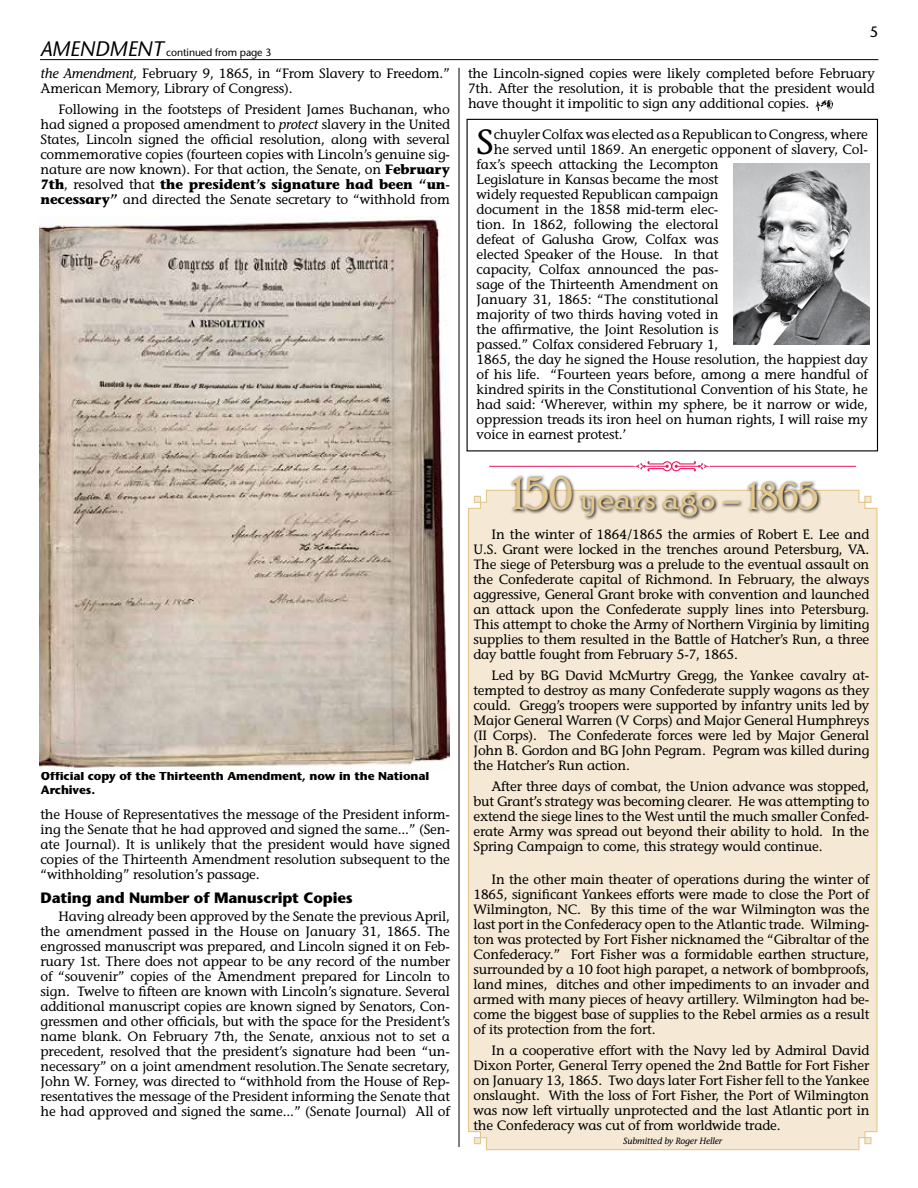
<style>
.page{position:relative;width:918px;height:1188px;background:#fff}
.page>*{position:absolute;margin:0;border:0;box-sizing:border-box;transform-origin:0 0}
.t1{font:37.5px "Poor Richard";letter-spacing:.01em;color:#e4c78d}
.t2{font:34.95px "Stone Informal";color:#000}
.t3{font:700 15px "Stone Sans";letter-spacing:-.01em;color:#000}
.t4{font:15px "Stone Sans";color:#000}
.t5{font:13.5px/15px "Stone Informal";letter-spacing:-.01em;color:#000;text-align:justify}
.t6{font:700 12px/13.5px "Stone Sans";letter-spacing:-.01em;color:#000}
.t7{font:10.5px "Stone Sans";letter-spacing:-.01em;color:#000}
.t8{font:italic 9px "Stone Informal";letter-spacing:-.01em;color:#000}
.s1{font-style:italic;font-size:21px}
.s2{font-style:italic}
.s3{font-weight:700}
.s4{font-size:45px}
</style>
<div class="page">
<div style="left:468px;top:489px;width:410px;height:662px;background:#f5e9d5"></div>
<svg style="left:510px;top:475px;width:312px;height:45px"></svg>
<svg style="left:634px;top:461px;width:76px;height:10px"></svg>
<hr style="left:489px;top:466px;width:145px;height:1px;background:#ed145b">
<hr style="left:710px;top:466px;width:146px;height:1px;background:#ed145b">
<div style="left:467px;top:119px;width:411px;height:332px;border:1px solid #000"></div>
<hr style="left:40px;top:59px;width:838px;height:1px;background:#000">
<img style="left:734px;top:163px;width:135px;height:182px">
<img style="left:40px;top:216px;width:409px;height:554px">
<hr style="left:459px;top:68px;width:1px;height:1079px;background:#000">
<img style="left:815px;top:99px;width:17px;height:12px">
<p class="t7" style="left:40px;top:46px;width:233px"><span class="s1">AMENDMENT</span> continued from page 3</p>
<p class="t5" style="left:40px;top:66px;width:411px"><span class="s2">the Amendment,</span> February 9, 1865, in “From Slavery to Freedom.”<br>American Memory, Library of Congress).</p>
<p class="t5" style="left:41px;top:102px;width:411px;text-indent:18px">Following in the footsteps of President James Buchanan, who had signed a proposed amendment to <span class="s2">protect</span> slavery in the United States, Lincoln signed the official resolution, along with several commemorative copies (fourteen copies with Lincoln’s genuine sig&shy;nature are now known). For that action, the Senate, on <span class="s3">February 7th</span>, resolved that <span class="s3">the president’s signature had been “un&shy;necessary”</span> and directed the Senate secretary to “withhold from</p>
<p class="t6" style="left:41px;top:769px;width:390px">Official copy of the Thirteenth Amendment, now in the National<br>Archives.</p>
<p class="t5" style="left:41px;top:807px;width:411px">the House of Representatives the message of the President inform&shy;ing the Senate that he had approved and signed the same...” (Sen&shy;ate Journal). It is unlikely that the president would have signed copies of the Thirteenth Amendment resolution subsequent to the “withholding” resolution’s passage.</p>
<p class="t3" style="left:40px;top:889px;width:314px">Dating and Number of Manuscript Copies</p>
<p class="t5" style="left:40px;top:909px;width:411px;text-indent:18px">Having already been approved by the Senate the previous April, the amendment passed in the House on January 31, 1865. The engrossed manuscript was prepared, and Lincoln signed it on Feb&shy;ruary 1st. There does not appear to be any record of the number of “souvenir” copies of the Amendment prepared for Lincoln to sign. Twelve to fifteen are known with Lincoln’s signature. Several additional manuscript copies are known signed by Senators, Con&shy;gressmen and other officials, but with the space for the President’s name blank. On February 7th, the Senate, anxious not to set a precedent, resolved that the president’s signature had been “un&shy;necessary” on a joint amendment resolution.The Senate secretary, John W. Forney, was directed to “withhold from the House of Rep&shy;resentatives the message of the President informing the Senate that he had approved and signed the same...” (Senate Journal) All of</p>
<p class="t4" style="left:870px;top:23px;width:10px">5</p>
<p class="t5" style="left:468px;top:66px;width:408px">the Lincoln-signed copies were likely completed before February 7th. After the resolution, it is probable that the president would have thought it impolitic to sign any additional copies.</p>
<h2 class="t2" style="left:477px;top:121px;width:19px">S</h2>
<p class="t5" style="left:494px;top:127px;width:376px">chuyler Colfax was elected as a Republican to Congress, where</p>
<p class="t5" style="left:494px;top:142px;width:376px">he served until 1869. An energetic opponent of slavery, Col-</p>
<p class="t5" style="left:477px;top:157px;width:243px">fax’s speech attacking the Lecompton</p>
<p class="t5" style="left:477px;top:172px;width:243px">Legislature in Kansas became the most</p>
<p class="t5" style="left:477px;top:187px;width:243px">widely requested Republican campaign</p>
<p class="t5" style="left:477px;top:202px;width:243px">document in the 1858 mid-term elec-</p>
<p class="t5" style="left:477px;top:217px;width:243px">tion. In 1862, following the electoral</p>
<p class="t5" style="left:477px;top:232px;width:243px">defeat of Galusha Grow, Colfax was</p>
<p class="t5" style="left:477px;top:247px;width:243px">elected Speaker of the House. In that</p>
<p class="t5" style="left:477px;top:262px;width:243px">capacity, Colfax announced the pas-</p>
<p class="t5" style="left:477px;top:277px;width:243px">sage of the Thirteenth Amendment on</p>
<p class="t5" style="left:477px;top:292px;width:243px">January 31, 1865: “The constitutional</p>
<p class="t5" style="left:477px;top:307px;width:243px">majority of two thirds having voted in</p>
<p class="t5" style="left:477px;top:322px;width:243px">the affirmative, the Joint Resolution is</p>
<p class="t5" style="left:477px;top:337px;width:243px">passed.” Colfax considered February 1,</p>
<p class="t5" style="left:477px;top:352px;width:393px">1865, the day he signed the House resolution, the happiest day</p>
<p class="t5" style="left:477px;top:367px;width:393px">of his life. “Fourteen years before, among a mere handful of</p>
<p class="t5" style="left:477px;top:382px;width:393px">kindred spirits in the Constitutional Convention of his State, he</p>
<p class="t5" style="left:477px;top:397px;width:393px">had said: ‘Wherever, within my sphere, be it narrow or wide,</p>
<p class="t5" style="left:477px;top:412px;width:393px">oppression treads its iron heel on human rights, I will raise my</p>
<p class="t5" style="left:477px;top:427px;width:151px">voice in earnest protest.’</p>
<h1 class="t1" style="left:511px;top:475px;width:308px"><span class="s4">150</span> years ago – 1865</h1>
<p class="t5" style="left:473px;top:527px;width:398px;text-indent:18px">In the winter of 1864/1865 the armies of Robert E. Lee and U.S. Grant were locked in the trenches around Petersburg, VA.<br>The siege of Petersburg was a prelude to the eventual assault on the Confederate capital of Richmond. In February, the always aggressive, General Grant broke with convention and launched an attack upon the Confederate supply lines into Petersburg.<br>This attempt to choke the Army of Northern Virginia by limiting supplies to them resulted in the Battle of Hatcher’s Run, a three day battle fought from February 5-7, 1865.</p>
<p class="t5" style="left:473px;top:668px;width:398px;text-indent:18px">Led by BG David McMurtry Gregg, the Yankee cavalry at&shy;tempted to destroy as many Confederate supply wagons as they could. Gregg’s troopers were supported by infantry units led by Major General Warren (V Corps) and Major General Humphreys (II Corps). The Confederate forces were led by Major General John B. Gordon and BG John Pegram. Pegram was killed during the Hatcher’s Run action.</p>
<p class="t5" style="left:473px;top:779px;width:398px;text-indent:18px">After three days of combat, the Union advance was stopped, but Grant’s strategy was becoming clearer. He was attempting to extend the siege lines to the West until the much smaller Confed&shy;erate Army was spread out beyond their ability to hold. In the Spring Campaign to come, this strategy would continue.</p>
<p class="t5" style="left:473px;top:872px;width:398px;text-indent:18px">In the other main theater of operations during the winter of 1865, significant Yankees efforts were made to close the Port of Wilmington, NC. By this time of the war Wilmington was the last port in the Confederacy open to the Atlantic trade. Wilming&shy;ton was protected by Fort Fisher nicknamed the “Gibraltar of the Confederacy.” Fort Fisher was a formidable earthen structure, surrounded by a 10 foot high parapet, a network of bombproofs, land mines, ditches and other impediments to an invader and armed with many pieces of heavy artillery. Wilmington had be&shy;come the biggest base of supplies to the Rebel armies as a result of its protection from the fort.</p>
<p class="t5" style="left:473px;top:1043px;width:398px;text-indent:18px">In a cooperative effort with the Navy led by Admiral David Dixon Porter, General Terry opened the 2nd Battle for Fort Fisher on January 13, 1865. Two days later Fort Fisher fell to the Yankee onslaught. With the loss of Fort Fisher, the Port of Wilmington was now left virtually unprotected and the last Atlantic port in the Confederacy was cut of from worldwide trade.</p>
<p class="t8" style="left:623px;top:1136px;width:100px">Submitted by Roger Heller</p>
</div>
